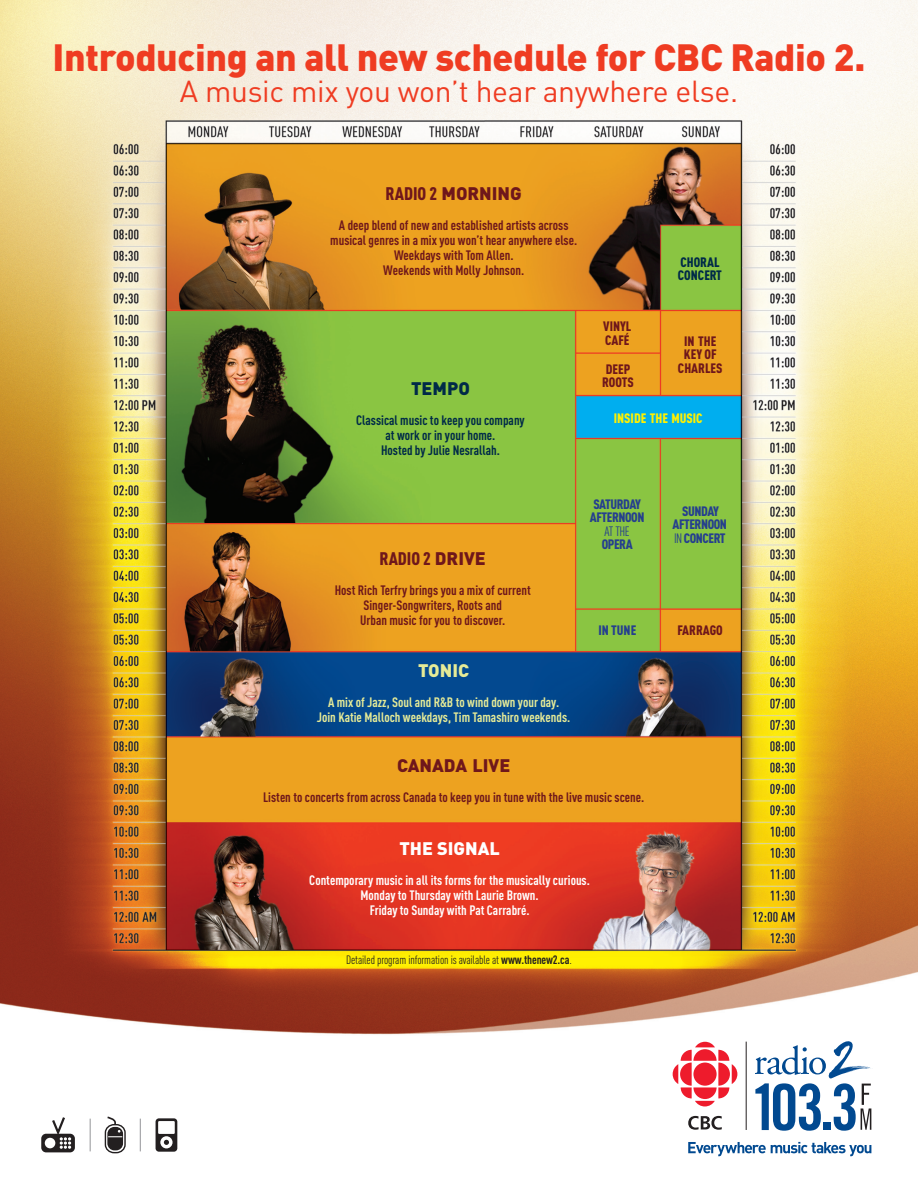
<style>
.page{position:relative;width:918px;height:1188px;background:#fff}
.page>*{position:absolute;margin:0;border:0;box-sizing:border-box;transform-origin:0 0}
.t1{font:900 37.5px "DIN";letter-spacing:-.01em;color:#ef3c22}
.t2{font:30px "DIN";letter-spacing:-.01em;color:#ef3c22}
.t3{font:900 18px "DIN";color:#6f171b}
.t4{font:900 18px "DIN Cond";color:#6f171b}
.t5{font:900 18px "DIN";color:#fff}
.t6{font:900 18px "DIN";color:#002a48}
.t7{font:900 18px "DIN";color:#e6eb97}
.t8{font:700 13.5px/15px "DIN Cond";color:#6f171b;text-align:center}
.t9{font:700 13.5px "DIN Cond";color:#fff}
.t10{font:700 13.5px "DIN Cond";color:#e6eb97}
.t11{font:700 13.5px "DIN Cond";color:#002a48}
.t12{font:900 13.5px "DIN Cond";letter-spacing:-.03em;color:#253f8e}
.t13{font:900 13.5px "DIN Cond";color:#6f171b}
.t14{font:900 13.5px "DIN Cond";color:#fff101}
.t15{font:900 13.5px "DIN Cond";color:#002a48}
.t16{font:13.5px "DIN Cond";color:#253f8e}
.t17{font:12px "DIN Cond";letter-spacing:-.01em;color:#231f20}
.s1{font-family:"DIN Cond"}
.s2{font-weight:400}
.s3{font-family:"DIN"}
.s4{font-weight:700}
</style>
<div class="page">
<img style="left:0;top:0;width:918px;height:1157px">
<svg style="left:673px;top:1042px;width:64px;height:64px"></svg>
<svg style="left:688px;top:1116px;width:34px;height:14px"></svg>
<hr style="left:746px;top:1042px;width:1px;height:88px;background:#231f20">
<svg style="left:755px;top:1041px;width:117px;height:90px"></svg>
<svg style="left:688px;top:1142px;width:183px;height:14px"></svg>
<div style="left:41px;top:1134px;width:34px;height:18px;background:#231f20;border-radius:5px"></div>
<div style="left:45px;top:1138px;width:10px;height:10px;background:#fff;border-radius:50%"></div>
<svg style="left:50px;top:1117px;width:21px;height:32px"></svg>
<svg style="left:156px;top:1118px;width:21px;height:34px"></svg>
<hr style="left:90px;top:1119px;width:1px;height:32px;background:#939598">
<hr style="left:140px;top:1119px;width:1px;height:32px;background:#939598">
<svg style="left:105px;top:1125px;width:20px;height:28px"></svg>
<div style="left:105px;top:1124px;width:21px;height:29px;border:1px solid #231f20;border-radius:8px"></div>
<div style="left:108px;top:1128px;width:14px;height:22px;background:#231f20;border-radius:6px"></div>
<div style="left:107px;top:1127px;width:16px;height:23px;border:2px solid #231f20;border-radius:6px"></div>
<svg style="left:106px;top:1117px;width:16px;height:20px"></svg>
<p class="t1" style="left:53px;top:32px;width:814px">Introducing an all new schedule for CBC Radio 2.</p>
<p class="t2" style="left:180px;top:73px;width:560px">A music mix you won’t hear anywhere else.</p>
<p class="t3" style="left:386px;top:182px;width:138px"><span class="s1">RADIO 2</span> Morning</p>
<p class="t8" style="left:330px;top:218px;width:249px">A deep blend of new and established artists across musical genres in a mix you won’t hear anywhere else.</p>
<p class="t8" style="left:383px;top:248px;width:142px">Weekdays with Tom Allen.<br>Weekends with Molly Johnson.</p>
<p class="t6" style="left:411px;top:376px;width:60px">Tempo</p>
<p class="t11" style="left:356px;top:412px;width:170px">Classical music to keep you company</p>
<p class="t11" style="left:386px;top:427px;width:111px">at work or in your home.</p>
<p class="t11" style="left:381px;top:442px;width:121px">Hosted by Julie Nesrallah.</p>
<p class="t13" style="left:603px;top:318px;width:30px">VINYL</p>
<p class="t13" style="left:605px;top:331px;width:26px">CAFÉ</p>
<p class="t13" style="left:606px;top:360px;width:26px">DEEP</p>
<p class="t13" style="left:602px;top:374px;width:33px">ROOTS</p>
<p class="t15" style="left:680px;top:253px;width:41px">CHORAL</p>
<p class="t15" style="left:678px;top:267px;width:46px">CONCERT</p>
<p class="t13" style="left:684px;top:332px;width:34px">IN THE</p>
<p class="t13" style="left:684px;top:346px;width:34px">KEY OF</p>
<p class="t13" style="left:678px;top:359px;width:46px">CHARLES</p>
<p class="t14" style="left:614px;top:409px;width:90px">INSIDE THE MUSIC</p>
<p class="t12" style="left:593px;top:495px;width:49px">SATURDAY</p>
<p class="t12" style="left:590px;top:509px;width:56px">AFTERNOON</p>
<p class="t16" style="left:605px;top:523px;width:27px">AT THE</p>
<p class="t12" style="left:602px;top:536px;width:32px">OPERA</p>
<p class="t12" style="left:682px;top:502px;width:38px">SUNDAY</p>
<p class="t12" style="left:672px;top:516px;width:56px">AFTERNOON</p>
<p class="t12" style="left:674px;top:529px;width:53px"><span class="s2">IN</span> CONCERT</p>
<p class="t4" style="left:380px;top:547px;width:108px">RADIO 2 <span class="s3">Drive</span></p>
<p class="t8" style="left:335px;top:582px;width:198px">Host Rich Terfry brings you a mix of current</p>
<p class="t8" style="left:364px;top:597px;width:140px">Singer-Songwriters, Roots and</p>
<p class="t8" style="left:360px;top:612px;width:147px">Urban music for you to discover.</p>
<p class="t7" style="left:418px;top:659px;width:52px">TONI C</p>
<p class="t10" style="left:328px;top:694px;width:233px">A mix of Jazz, Soul and R&amp;B to wind down your day.</p>
<p class="t10" style="left:317px;top:709px;width:255px">Join Katie Malloch weekdays, Tim Tamashiro weekends.</p>
<p class="t3" style="left:397px;top:753px;width:96px">CANADA LIVE</p>
<p class="t8" style="left:263px;top:789px;width:383px">Listen to concerts from across Canada to keep you in tune with the live music scene.</p>
<p class="t5" style="left:399px;top:837px;width:102px">The SIGNAL</p>
<p class="t9" style="left:309px;top:872px;width:282px">Contemporary music in all its forms for the musically curious.</p>
<p class="t9" style="left:361px;top:887px;width:180px">Monday to Thursday with Laurie Brown.</p>
<p class="t9" style="left:370px;top:902px;width:161px">Friday to Sunday with Pat Carrabré.</p>
<p class="t12" style="left:598px;top:622px;width:39px">IN TUNE</p>
<p class="t13" style="left:678px;top:622px;width:46px">FARRAGO</p>
<p class="t17" style="left:346px;top:953px;width:227px">Detailed program information is available at <span class="s4">www.thenew2.ca</span>.</p>
</div>
